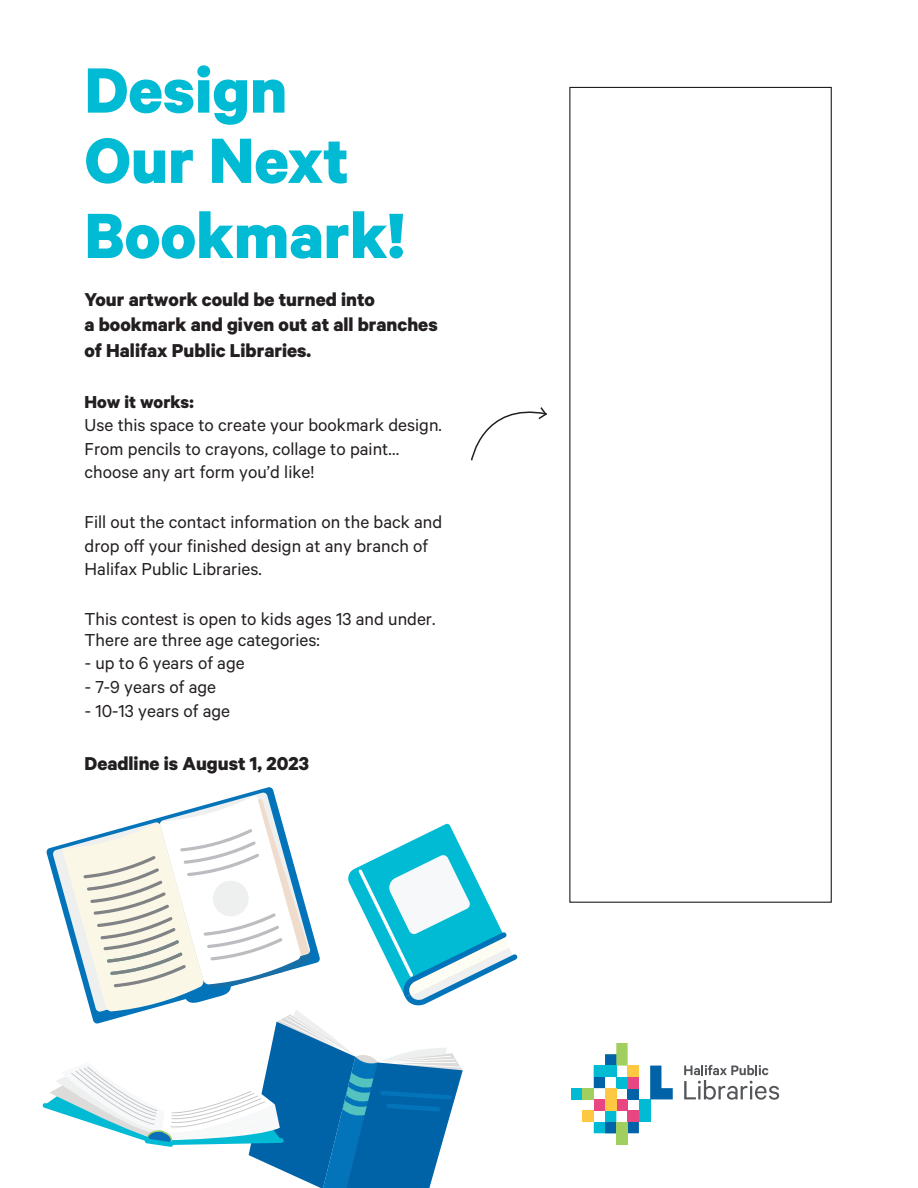
<style>
.page{position:relative;width:918px;height:1188px;background:#fff}
.page>*{position:absolute;margin:0;border:0;box-sizing:border-box;transform-origin:0 0}
.t1{font:700 72px/72.8px "Calibre";color:#01bad3}
.t2{font:700 21px/25.2px "Calibre";color:#231f20}
.t3{font:19.5px/23.1px "Calibre";color:#231f20}
.t4{font:700 19.5px "Calibre";color:#231f20}
</style>
<div class="page">
<svg style="left:684px;top:1065px;width:95px;height:35px"></svg>
<div style="left:628px;top:1066px;width:11px;height:22px;background:#fec843"></div>
<div style="left:628px;top:1077px;width:11px;height:22px;background:#0163a7"></div>
<div style="left:616px;top:1077px;width:23px;height:11px;background:#e74683"></div>
<div style="left:571px;top:1088px;width:23px;height:11px;background:#01bad3"></div>
<svg style="left:594px;top:1043px;width:34px;height:45px"></svg>
<div style="left:594px;top:1099px;width:34px;height:12px;background:#e74683"></div>
<div style="left:582px;top:1088px;width:12px;height:11px;background:#a1cf5f"></div>
<div style="left:582px;top:1111px;width:12px;height:11px;background:#fec843"></div>
<svg style="left:594px;top:1111px;width:45px;height:22px"></svg>
<div style="left:616px;top:1077px;width:12px;height:11px;background:#01bad3"></div>
<div style="left:628px;top:1111px;width:22px;height:11px;background:#e74683"></div>
<div style="left:639px;top:1099px;width:11px;height:23px;background:#01bad3"></div>
<svg style="left:650px;top:1066px;width:23px;height:33px"></svg>
<div style="left:616px;top:1122px;width:12px;height:23px;background:#a1cf5f"></div>
<div style="left:605px;top:1088px;width:11px;height:23px;background:#fec843"></div>
<div style="left:594px;top:1066px;width:22px;height:11px;background:#01bad3"></div>
<div style="left:569px;top:87px;width:263px;height:816px;background:#fff;border:1px solid #231f20"></div>
<svg style="left:471px;top:407px;width:76px;height:54px"></svg>
<svg style="left:42px;top:792px;width:476px;height:396px"></svg>
<div style="left:213px;top:881px;width:36px;height:35px;background:#eef0f0;border-radius:50%"></div>
<h1 class="t1" style="left:85px;top:52px;width:322px">Design<br>Our Next<br>Bookmark!</h1>
<p class="t2" style="left:85px;top:286px;width:355px">Your artwork could be turned into<br>a bookmark and given out at all branches of Halifax Public Libraries.</p>
<p class="t4" style="left:85px;top:390px;width:111px">How it works:</p>
<p class="t3" style="left:85px;top:413px;width:359px">Use this space to create your bookmark design.<br>From pencils to crayons, collage to paint… choose any art form you’d like!</p>
<p class="t3" style="left:85px;top:510px;width:359px">Fill out the contact information on the back and drop off your finished design at any branch of<br>Halifax Public Libraries.</p>
<p class="t3" style="left:85px;top:608px;width:352px;line-height:20.5px">This contest is open to kids ages 13 and under.<br>There are three age categories:</p>
<p class="t3" style="left:85px;top:651px;width:161px">- up to 6 years of age</p>
<p class="t3" style="left:85px;top:674px;width:133px">- 7-9 years of age</p>
<p class="t3" style="left:85px;top:699px;width:147px">- 10-13 years of age</p>
<p class="t2" style="left:85px;top:750px;width:226px">Deadline is August 1, 2023</p>
</div>
